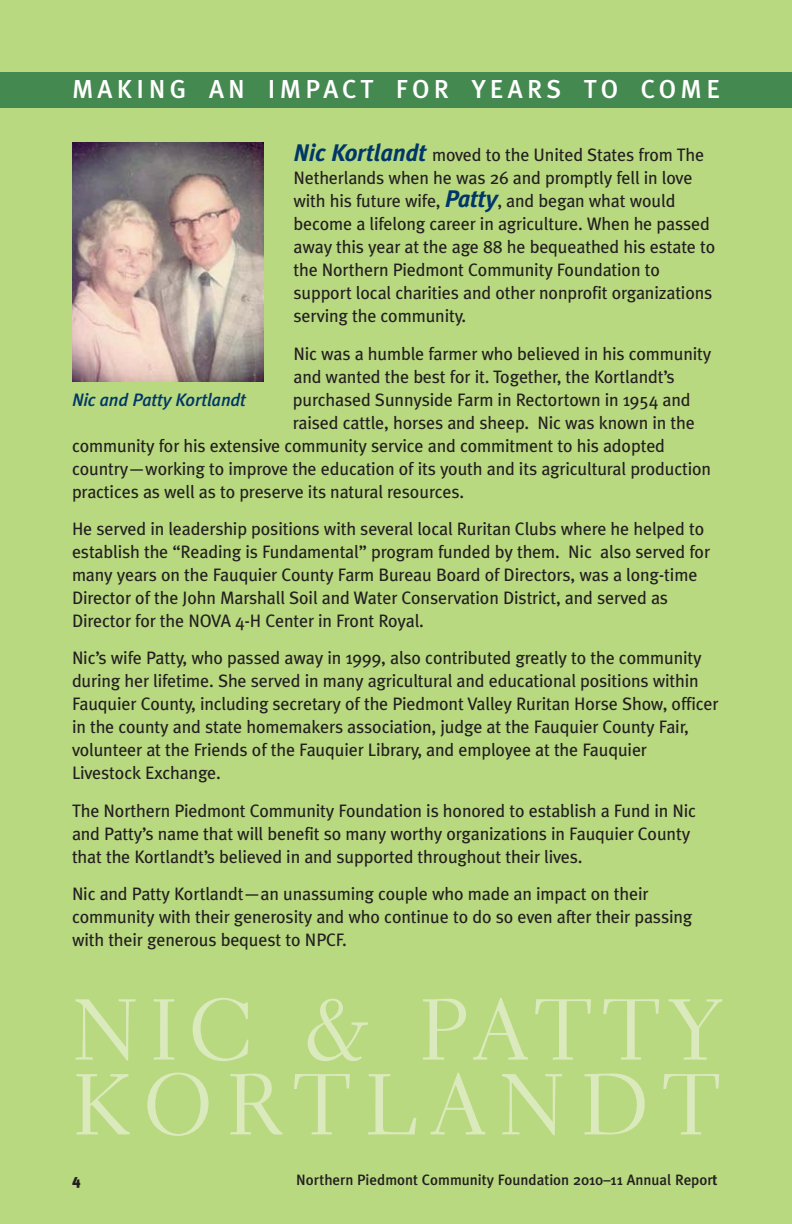
<style>
.page{position:relative;width:792px;height:1224px;background:#b9d980}
.page>*{position:absolute;margin:0;border:0;box-sizing:border-box;transform-origin:0 0}
.t1{font:86px/74.8px "Electra LH";letter-spacing:.15em;color:#dbeabc}
.t2{font:26px "Meta Plus Medium Caps";letter-spacing:.16em;color:#fff}
.t3{font:18px/23px "Meta Plus";letter-spacing:-.01em;color:#231f20}
.t4{font:italic 500 18px "Meta Plus";letter-spacing:-.01em;color:#003768}
.t5{font:500 15px "Meta Plus";color:#231f20}
.t6{font:900 15px "Meta Plus";color:#231f20}
.s1{font-weight:700;font-style:italic;font-size:24px;color:#003768}
.s2{font-weight:700}
</style>
<div class="page">
<img style="left:72px;top:143px;width:191px;height:239px">
<div style="left:0;top:72px;width:792px;height:36px;background:#448950"></div>
<h2 class="t2" style="left:72px;top:74px;width:650px">MAKING AN IMPACT FOR YEARS TO COME</h2>
<p class="t3" style="left:293px;top:145px;width:424px"><span class="s1">Nic Kortlandt</span> moved to the United States from The Netherlands when he was 26 and promptly fell in love with his future wife, <span class="s1">Patty</span>, and began what would become a lifelong career in agriculture. When he passed away this year at the age 88 he bequeathed his estate to the Northern Piedmont Community Foundation to support local charities and other nonprofit organizations serving the community.</p>
<p class="t3" style="left:293px;top:343px;width:420px">Nic was a humble farmer who believed in his community</p>
<p class="t3" style="left:293px;top:366px;width:383px">and wanted the best for it. Together, the Kortlandt’s</p>
<p class="t3" style="left:293px;top:389px;width:399px">purchased Sunnyside Farm in Rectortown in 1954 and</p>
<p class="t3" style="left:293px;top:412px;width:403px">raised cattle, horses and sheep. Nic was known in the</p>
<p class="t3" style="left:72px;top:435px;width:595px">community for his extensive community service and commitment to his adopted</p>
<p class="t3" style="left:72px;top:458px;width:641px">country—working to improve the education of its youth and its agricultural production</p>
<p class="t3" style="left:72px;top:481px;width:394px">practices as well as to preserve its natural resources.</p>
<p class="t3" style="left:72px;top:519px;width:640px">He served in leadership positions with several local Ruritan Clubs where he helped to establish the “Reading is Fundamental” program funded by them. Nic also served for many years on the Fauquier County Farm Bureau Board of Directors, was a long-time Director of the John Marshall Soil and Water Conservation District, and served as Director for the NOVA 4-H Center in Front Royal.</p>
<p class="t3" style="left:72px;top:648px;width:648px">Nic’s wife Patty, who passed away in 1999, also contributed greatly to the community during her lifetime. She served in many agricultural and educational positions within Fauquier County, including secretary of the Piedmont Valley Ruritan Horse Show, officer in the county and state homemakers association, judge at the Fauquier County Fair, volunteer at the Friends of the Fauquier Library, and employee at the Fauquier Livestock Exchange.</p>
<p class="t3" style="left:72px;top:800px;width:626px">The Northern Piedmont Community Foundation is honored to establish a Fund in Nic and Patty’s name that will benefit so many worthy organizations in Fauquier County that the Kortlandt’s believed in and supported throughout their lives.</p>
<p class="t3" style="left:72px;top:884px;width:622px">Nic and Patty Kortlandt—an unassuming couple who made an impact on their community with their generosity and who continue to do so even after their passing with their generous bequest to NPCF.</p>
<p class="t4" style="left:72px;top:393px;width:176px">Nic and Patty Kortlandt</p>
<h1 class="t1" style="left:72px;top:1001px;width:650px">NIC &amp; PATTY<br>KORTLANDT</h1>
<p class="t6" style="left:72px;top:1174px;width:10px">4</p>
<p class="t5" style="left:296px;top:1174px;width:423px">Northern Piedmont Community Foundation 2010–11 Annual Repor<span class="s2">t</span></p>
</div>
